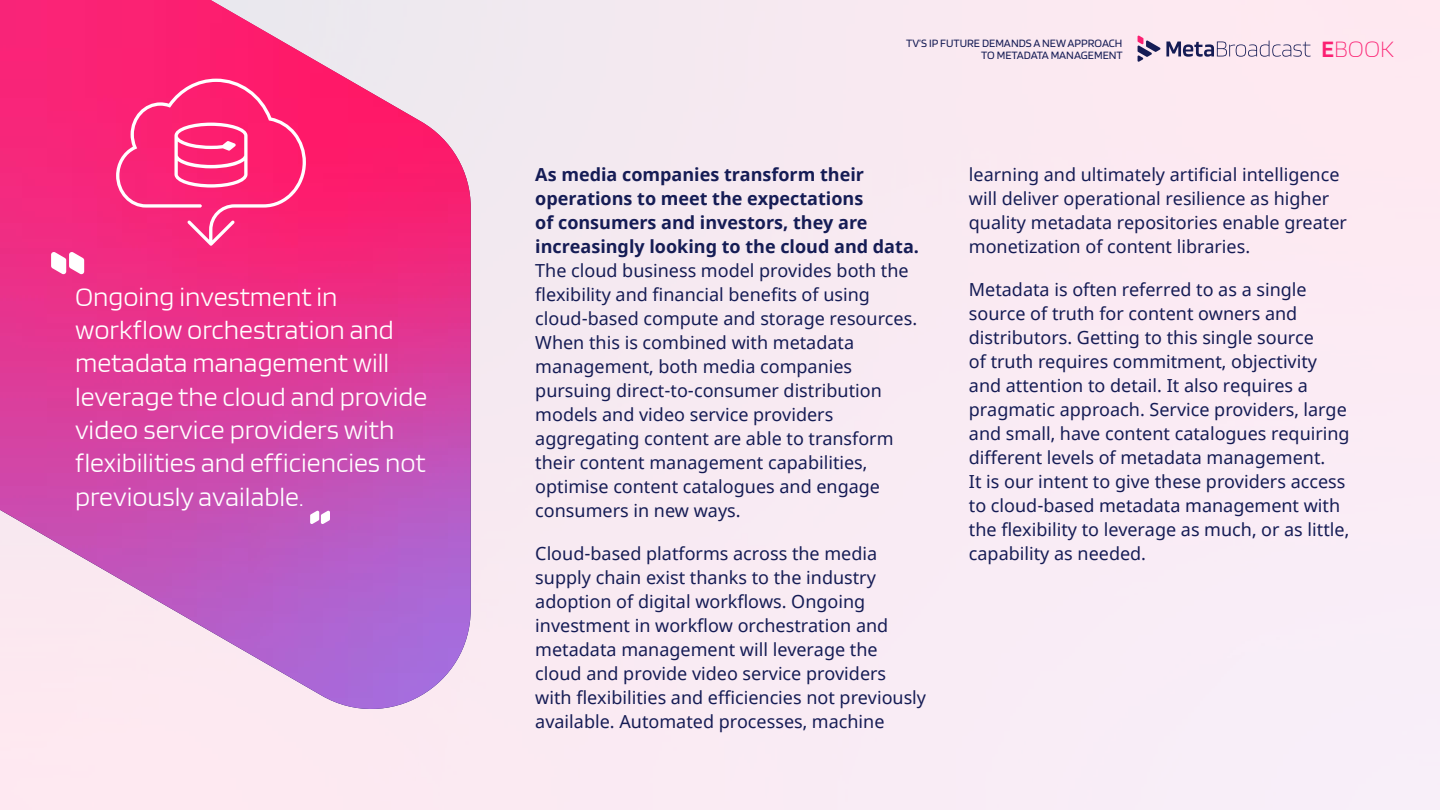
<style>
.page{position:relative;width:1440px;height:810px;background:#fff}
.page>*{position:absolute;margin:0;border:0;box-sizing:border-box;transform-origin:0 0}
.t1{font:300 27.75px/33.3px "Blinker";color:#fff}
.t2{font:200 24.53px "Blinker";color:#fb2072}
.t3{font:18px/24px "Noto Sans";color:#151c55}
.t4{font:700 18px/24px "Noto Sans";color:#151c55}
.t5{font:11.77px/11.8px "Blinker";color:#151c55;text-align:right}
.s1{font-weight:600}
</style>
<div class="page">
<svg style="left:1138px;top:35px;width:173px;height:27px;background:#d6c4d5"></svg>
<div style="left:0;top:711px;width:471px;height:23px;background:#fde9f1"></div>
<img style="left:0;top:0;width:471px;height:711px">
<svg style="left:116px;top:79px;width:190px;height:167px;background:#fb3780"></svg>
<svg style="left:51px;top:251px;width:33px;height:24px"></svg>
<svg style="left:310px;top:510px;width:20px;height:14px"></svg>
<h1 class="t1" style="left:75px;top:281px;width:354px">Ongoing investment in workflow orchestration and metadata management will leverage the cloud and provide video service providers with flexibilities and efficiencies not previously available.</h1>
<p class="t5" style="left:906px;top:38px;width:218px">TV’S IP FUTURE DEMANDS A NEW APPROACH<br>TO METADATA MANAGEMENT</p>
<h2 class="t2" style="left:1321px;top:37px;width:74px"><span class="s1">E</span>BOOK</h2>
<p class="t4" style="left:535px;top:163px;width:385px">As media companies transform their operations to meet the expectations<br>of consumers and investors, they are increasingly looking to the cloud and data.</p>
<p class="t3" style="left:535px;top:259px;width:383px">The cloud business model provides both the flexibility and financial benefits of using cloud-based compute and storage resources.<br>When this is combined with metadata management, both media companies pursuing direct-to-consumer distribution models and video service providers aggregating content are able to transform their content management capabilities, optimise content catalogues and engage consumers in new ways.</p>
<p class="t3" style="left:535px;top:542px;width:392px">Cloud-based platforms across the media supply chain exist thanks to the industry adoption of digital workflows. Ongoing investment in workflow orchestration and metadata management will leverage the cloud and provide video service providers with flexibilities and efficiencies not previously available. Automated processes, machine</p>
<p class="t3" style="left:969px;top:163px;width:380px">learning and ultimately artificial intelligence will deliver operational resilience as higher quality metadata repositories enable greater monetization of content libraries.</p>
<p class="t3" style="left:969px;top:278px;width:382px">Metadata is often referred to as a single source of truth for content owners and distributors. Getting to this single source<br>of truth requires commitment, objectivity and attention to detail. It also requires a pragmatic approach. Service providers, large and small, have content catalogues requiring different levels of metadata management.<br>It is our intent to give these providers access to cloud-based metadata management with the flexibility to leverage as much, or as little, capability as needed.</p>
</div>
